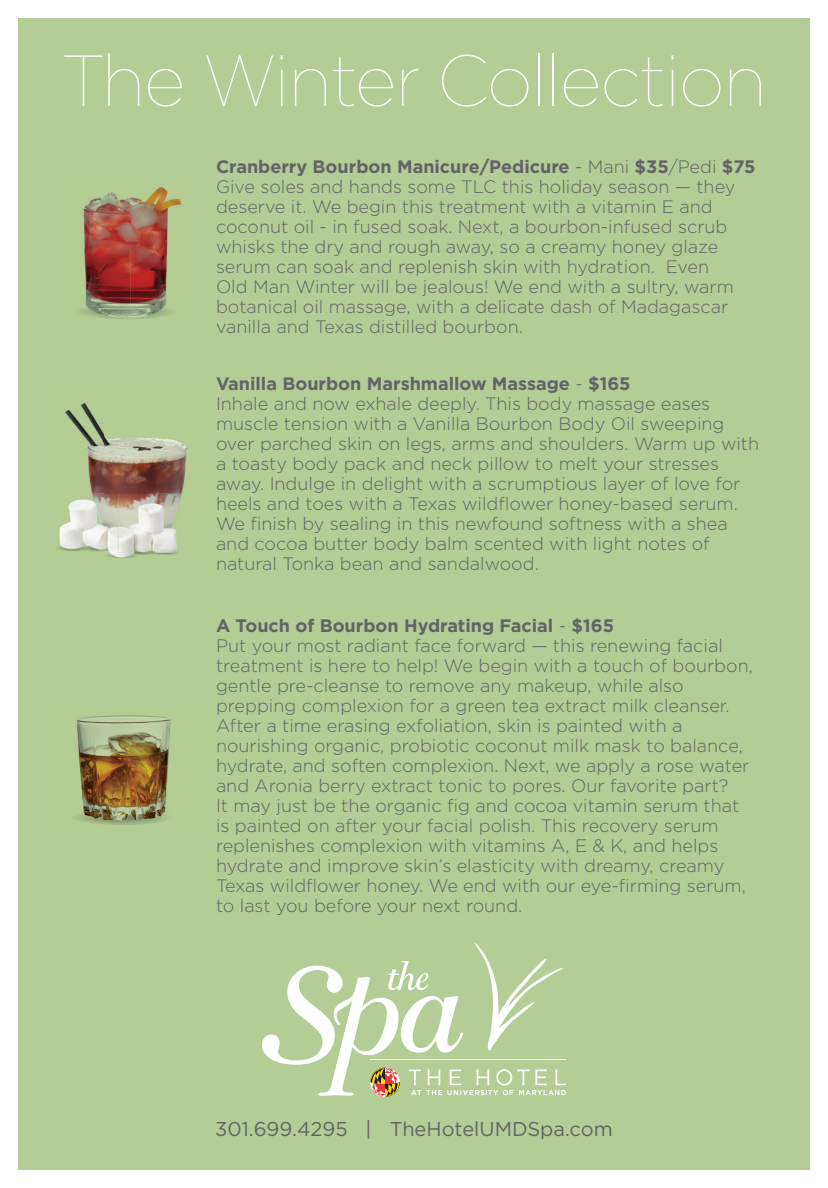
<style>
.page{position:relative;width:828px;height:1188px;background:#fff}
.page>*{position:absolute;margin:0;border:0;box-sizing:border-box;transform-origin:0 0}
.t1{font:100 72px "Gotham";letter-spacing:-.02em;color:#fff}
.t2{font:20px "Gotham";color:#636366}
.t3{font:300 18px/20px "Gotham";color:#636366}
.s1{font-weight:700}
</style>
<div class="page">
<div style="left:18px;top:18px;width:792px;height:1152px;background:#b4cc95"></div>
<svg style="left:262px;top:943px;width:304px;height:154px"></svg>
<img style="left:65px;top:402px;width:121px;height:44px">
<img style="left:87px;top:446px;width:18px;height:48px">
<img style="left:105px;top:446px;width:51px;height:48px">
<img style="left:156px;top:446px;width:32px;height:48px">
<img style="left:59px;top:494px;width:123px;height:59px">
<img style="left:58px;top:545px;width:57px;height:7px">
<img style="left:107px;top:555px;width:29px;height:3px">
<img style="left:108px;top:553px;width:16px;height:2px">
<img style="left:154px;top:550px;width:28px;height:4px">
<img style="left:124px;top:550px;width:30px;height:1px">
<svg style="left:124px;top:551px;width:53px;height:5px"></svg>
<svg style="left:79px;top:546px;width:11px;height:4px"></svg>
<img style="left:83px;top:186px;width:99px;height:118px">
<img style="left:81px;top:304px;width:90px;height:15px">
<img style="left:76px;top:715px;width:95px;height:94px">
<img style="left:77px;top:809px;width:90px;height:16px">
<h1 class="t1" style="left:62px;top:42px;width:706px">The Winter Collection</h1>
<p class="t3" style="left:216px;top:157px;width:541px"><span class="s1">Cranberry Bourbon Manicure/Pedicure</span> - Mani <span class="s1">$35</span>/Pedi <span class="s1">$75<br></span>Give soles and hands some TLC this holiday season — they deserve it. We begin this treatment with a vitamin E and coconut oil - in fused soak. Next, a bourbon-infused scrub whisks the dry and rough away, so a creamy honey glaze serum can soak and replenish skin with hydration. Even<br>Old Man Winter will be jealous! We end with a sultry, warm botanical oil massage, with a delicate dash of Madagascar vanilla and Texas distilled bourbon.</p>
<p class="t3" style="left:216px;top:374px;width:545px"><span class="s1">Vanilla Bourbon Marshmallow Massage</span> - <span class="s1">$165<br></span>Inhale and now exhale deeply. This body massage eases muscle tension with a Vanilla Bourbon Body Oil sweeping over parched skin on legs, arms and shoulders. Warm up with a toasty body pack and neck pillow to melt your stresses away. Indulge in delight with a scrumptious layer of love for heels and toes with a Texas wildflower honey-based serum.<br>We finish by sealing in this newfound softness with a shea and cocoa butter body balm scented with light notes of natural Tonka bean and sandalwood.</p>
<p class="t3" style="left:216px;top:615px;width:538px"><span class="s1">A Touch of Bourbon Hydrating Facial</span> - <span class="s1">$165<br></span>Put your most radiant face forward — this renewing facial treatment is here to help! We begin with a touch of bourbon, gentle pre-cleanse to remove any makeup, while also prepping complexion for a green tea extract milk cleanser.<br>After a time erasing exfoliation, skin is painted with a nourishing organic, probiotic coconut milk mask to balance, hydrate, and soften complexion. Next, we apply a rose water and Aronia berry extract tonic to pores. Our favorite part?<br>It may just be the organic fig and cocoa vitamin serum that is painted on after your facial polish. This recovery serum replenishes complexion with vitamins A, E &amp; K, and helps hydrate and improve skin’s elasticity with dreamy, creamy Texas wildflower honey. We end with our eye-firming serum, to last you before your next round.</p>
<p class="t2" style="left:215px;top:1118px;width:399px">301.699.4295 | TheHotelUMDSpa.com</p>
</div>
